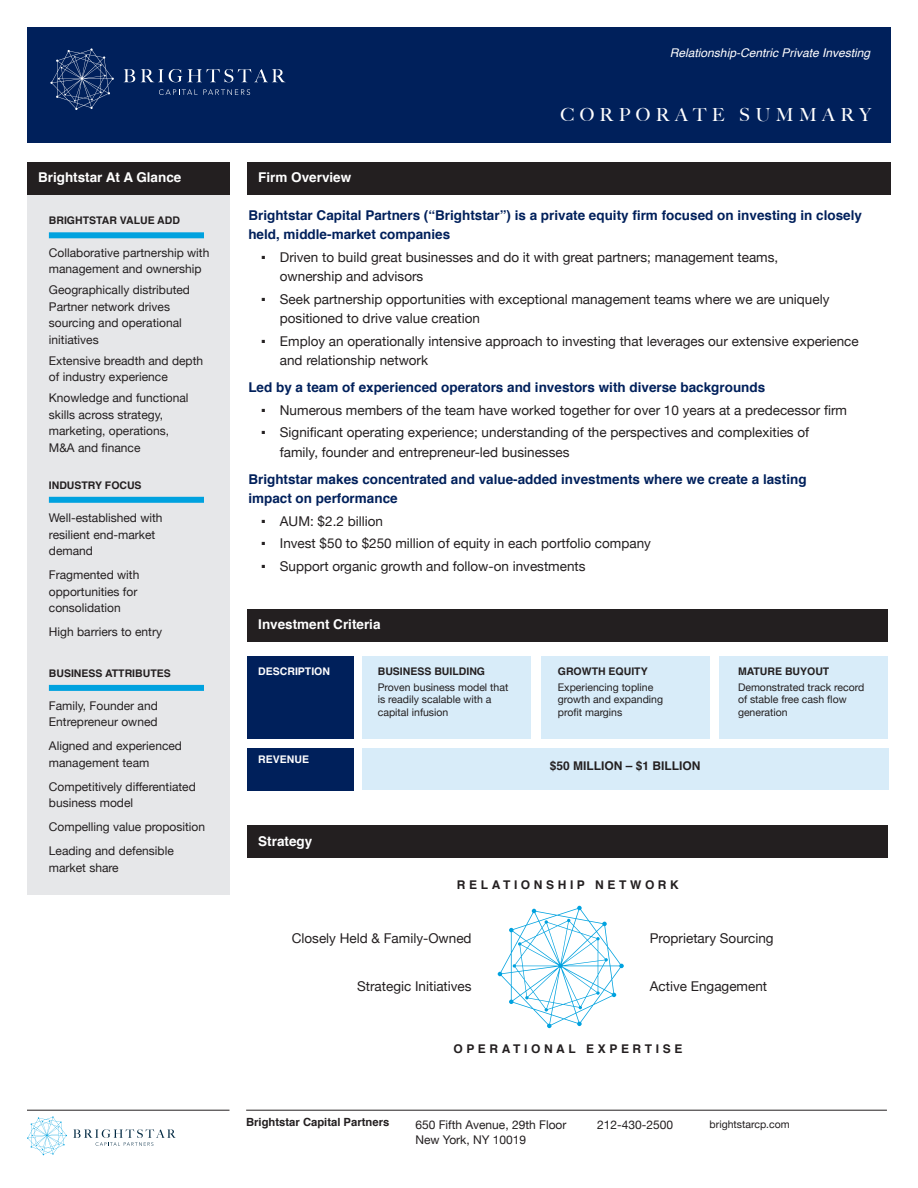
<style>
.page{position:relative;width:918px;height:1188px;background:#fff}
.page>*{position:absolute;margin:0;border:0;box-sizing:border-box;transform-origin:0 0}
.t1{font:500 18px "Big Caslon";letter-spacing:.3em;color:#fff}
.t2{font:13.5px/19.5px "Helvetica Neue";color:#231f20}
.t3{font:700 13.5px/19.5px "Helvetica";color:#00205b}
.t4{font:700 13.5px "Helvetica";color:#fff}
.t5{font:12px/16.5px "Helvetica Neue";color:#231f20}
.t6{font:700 12px "Helvetica";letter-spacing:.3em;color:#231f20}
.t7{font:italic 12px "Helvetica";color:#fff}
.t8{font:700 12px "Helvetica";color:#231f20}
.t9{font:700 11.25px "Helvetica";color:#231f20}
.t10{font:10.5px/12.6px "Helvetica Neue";color:#231f20}
.t11{font:700 10.5px "Helvetica";color:#231f20}
.t12{font:700 10.5px "Helvetica";color:#fff}
</style>
<div class="page">
<div style="left:27px;top:162px;width:203px;height:733px;background:#e6e7e9"></div>
<div style="left:248px;top:162px;width:643px;height:33px;background:#231f20"></div>
<div style="left:27px;top:162px;width:203px;height:33px;background:#231f20"></div>
<div style="left:248px;top:609px;width:640px;height:33px;background:#231f20"></div>
<div style="left:248px;top:826px;width:640px;height:32px;background:#231f20"></div>
<div style="left:248px;top:748px;width:106px;height:42px;background:#00205b"></div>
<div style="left:248px;top:656px;width:106px;height:83px;background:#00205b"></div>
<div style="left:362px;top:748px;width:526px;height:41px;background:#d8ecf9"></div>
<div style="left:362px;top:656px;width:169px;height:83px;background:#d8ecf9"></div>
<div style="left:541px;top:656px;width:169px;height:83px;background:#d8ecf9"></div>
<div style="left:720px;top:656px;width:168px;height:83px;background:#d8ecf9"></div>
<svg style="left:73px;top:1129px;width:103px;height:17px"></svg>
<svg style="left:27px;top:1116px;width:40px;height:39px"></svg>
<hr style="left:27px;top:1110px;width:203px;height:1px;background:#231f20">
<div style="left:49px;top:232px;width:155px;height:6px;background:#00a2df"></div>
<div style="left:49px;top:497px;width:155px;height:6px;background:#00a2df"></div>
<div style="left:49px;top:685px;width:155px;height:6px;background:#00a2df"></div>
<div style="left:27px;top:27px;width:864px;height:115px;background:#00205b"></div>
<svg style="left:124px;top:69px;width:11px;height:13px"></svg>
<svg style="left:141px;top:69px;width:144px;height:13px"></svg>
<svg style="left:159px;top:89px;width:91px;height:6px"></svg>
<svg style="left:50px;top:48px;width:64px;height:62px"></svg>
<svg style="left:498px;top:906px;width:126px;height:122px"></svg>
<hr style="left:246px;top:1110px;width:641px;height:1px;background:#231f20">
<p class="t7" style="left:670px;top:44px;width:202px">Relationship-Centric Private Investing</p>
<p class="t4" style="left:38px;top:166px;width:145px">Brightstar At A Glance</p>
<p class="t4" style="left:258px;top:166px;width:95px">Firm Overview</p>
<p class="t1" style="left:560px;top:100px;width:312px">CORPORATE SUMMARY</p>
<p class="t11" style="left:49px;top:211px;width:133px">BRIGHTSTAR VALUE ADD</p>
<p class="t5" style="left:49px;top:245px;width:162px">Collaborative partnership with management and ownership</p>
<p class="t5" style="left:49px;top:282px;width:143px">Geographically distributed<br>Partner network drives sourcing and operational initiatives</p>
<p class="t5" style="left:49px;top:353px;width:156px">Extensive breadth and depth of industry experience</p>
<p class="t5" style="left:49px;top:390px;width:141px">Knowledge and functional skills across strategy, marketing, operations,<br>M&amp;A and finance</p>
<p class="t11" style="left:49px;top:477px;width:94px">INDUSTRY FOCUS</p>
<p class="t5" style="left:49px;top:510px;width:115px">Well-established with resilient end-market demand</p>
<p class="t5" style="left:49px;top:567px;width:92px">Fragmented with opportunities for</p>
<p class="t5" style="left:49px;top:600px;width:73px">consolidation</p>
<p class="t5" style="left:49px;top:624px;width:115px">High barriers to entry</p>
<p class="t11" style="left:49px;top:664px;width:123px">BUSINESS ATTRIBUTES</p>
<p class="t5" style="left:49px;top:698px;width:110px">Family, Founder and<br>Entrepreneur owned</p>
<p class="t5" style="left:49px;top:738px;width:135px">Aligned and experienced</p>
<p class="t5" style="left:49px;top:755px;width:102px">management team</p>
<p class="t5" style="left:49px;top:779px;width:148px">Competitively differentiated business model</p>
<p class="t5" style="left:49px;top:819px;width:158px">Compelling value proposition</p>
<p class="t5" style="left:49px;top:843px;width:126px">Leading and defensible market share</p>
<p class="t3" style="left:248px;top:205px;width:615px">Brightstar Capital Partners (“Brightstar”) is a private equity firm focused on investing in closely held, middle-market companies</p>
<p class="t2" style="left:262px;top:248px;width:518px">■ Driven to build great businesses and do it with great partners; management teams,</p>
<p class="t2" style="left:280px;top:267px;width:145px">ownership and advisors</p>
<p class="t2" style="left:262px;top:290px;width:569px">■ Seek partnership opportunities with exceptional management teams where we are uniquely</p>
<p class="t2" style="left:280px;top:309px;width:202px">positioned to drive value creation</p>
<p class="t2" style="left:262px;top:332px;width:598px">■ Employ an operationally intensive approach to investing that leverages our extensive experience</p>
<p class="t2" style="left:280px;top:351px;width:150px">and relationship network</p>
<p class="t3" style="left:248px;top:378px;width:518px">Led by a team of experienced operators and investors with diverse backgrounds</p>
<p class="t2" style="left:262px;top:401px;width:587px">■ Numerous members of the team have worked together for over 10 years at a predecessor firm</p>
<p class="t2" style="left:280px;top:423px;width:531px;text-indent:-18px">■ Significant operating experience; understanding of the perspectives and complexities of family, founder and entrepreneur-led businesses</p>
<p class="t3" style="left:248px;top:469px;width:560px">Brightstar makes concentrated and value-added investments where we create a lasting</p>
<p class="t3" style="left:248px;top:489px;width:151px">impact on performance</p>
<p class="t2" style="left:262px;top:512px;width:123px">■ AUM: $2.2 billion</p>
<p class="t2" style="left:262px;top:534px;width:391px">■ Invest $50 to $250 million of equity in each portfolio company</p>
<p class="t2" style="left:262px;top:557px;width:325px">■ Support organic growth and follow-on investments</p>
<p class="t4" style="left:258px;top:613px;width:124px">Investment Criteria</p>
<p class="t12" style="left:258px;top:663px;width:73px">DESCRIPTION</p>
<p class="t12" style="left:258px;top:751px;width:52px">REVENUE</p>
<p class="t4" style="left:258px;top:830px;width:56px">Strategy</p>
<p class="t11" style="left:378px;top:663px;width:109px">BUSINESS BUILDING</p>
<p class="t10" style="left:378px;top:681px;width:132px">Proven business model that is readily scalable with a capital infusion</p>
<p class="t11" style="left:558px;top:663px;width:91px">GROWTH EQUITY</p>
<p class="t10" style="left:558px;top:681px;width:97px">Experiencing topline</p>
<p class="t10" style="left:558px;top:694px;width:107px">growth and expanding profit margins</p>
<p class="t8" style="left:550px;top:756px;width:152px">$50 MILLION – $1 BILLION</p>
<p class="t6" style="left:457px;top:875px;width:223px">RELATIONSHIP NETWORK</p>
<p class="t11" style="left:738px;top:663px;width:93px">MATURE BUYOUT</p>
<p class="t10" style="left:738px;top:681px;width:128px">Demonstrated track record of stable free cash flow generation</p>
<p class="t2" style="left:292px;top:929px;width:181px">Closely Held &amp; Family-Owned</p>
<p class="t2" style="left:650px;top:929px;width:125px">Proprietary Sourcing</p>
<p class="t2" style="left:357px;top:977px;width:116px">Strategic Initiatives</p>
<p class="t2" style="left:650px;top:977px;width:119px">Active Engagement</p>
<p class="t6" style="left:453px;top:1039px;width:230px">OPERATIONAL EXPERTISE</p>
<p class="t9" style="left:246px;top:1113px;width:145px">Brightstar Capital Partners</p>
<p class="t5" style="left:415px;top:1118px;width:153px;line-height:15px">650 Fifth Avenue, 29th Floor<br>New York, NY 10019</p>
<p class="t5" style="left:597px;top:1118px;width:78px">212-430-2500</p>
<p class="t10" style="left:710px;top:1119px;width:82px">brightstarcp.com</p>
</div>
